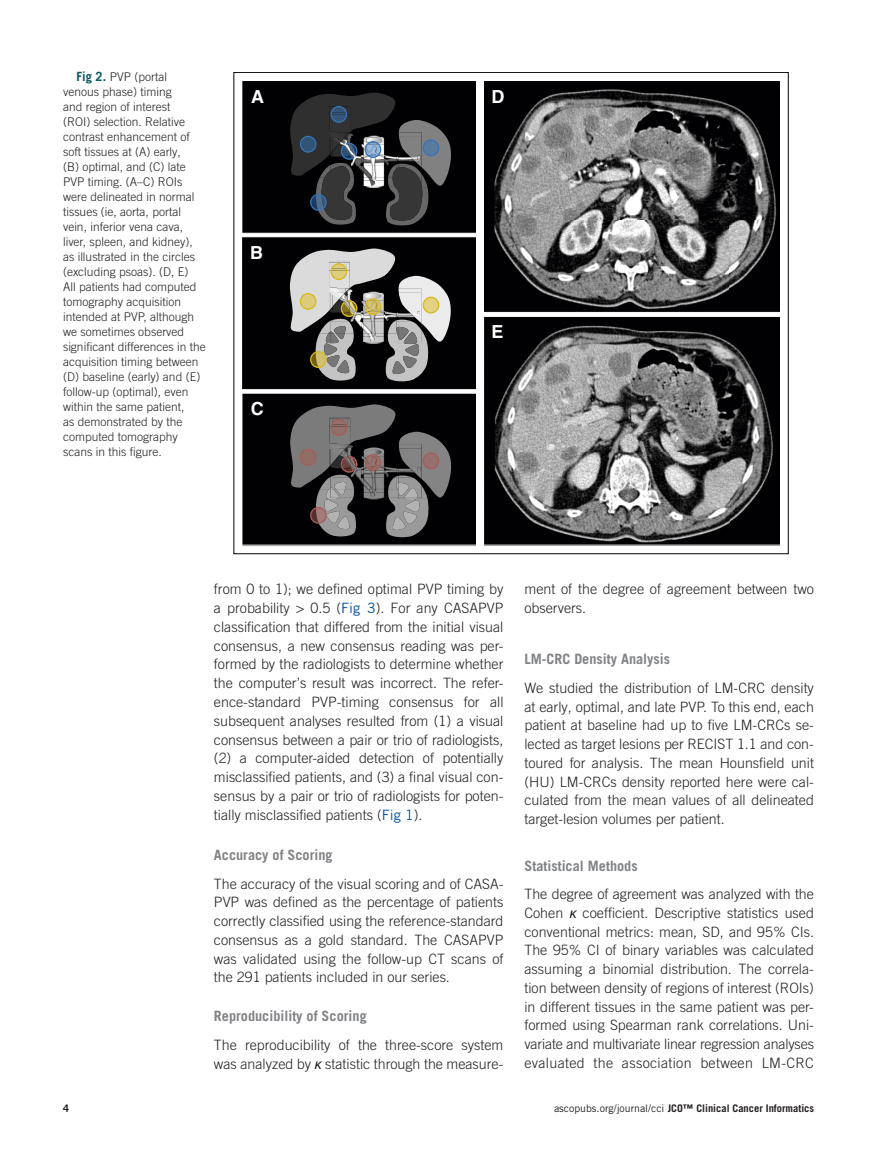
<style>
.page{position:relative;width:877px;height:1175px;background:#fff}
.page>*{position:absolute;margin:0;border:0;box-sizing:border-box;transform-origin:0 0}
.t1{font:700 18px "Helvetica";color:#fff}
.t2{font:300 14.25px/18.8px "Trade Gothic LT Pro";color:#231f20;text-align:justify}
.t3{font:700 14.25px "Trade Gothic LT Pro";color:#808285}
.t4{font:300 12px/15px "Trade Gothic LT Pro";color:#231f20}
.t5{font:700 10.5px "Trade Gothic LT Pro";color:#231f20}
.s1{font-weight:700;font-size:12.75px;color:#0b5b64}
.s2{font-weight:400;color:#0054a6}
.s3{font-family:"Arial";font-weight:400;font-style:italic}
.s4{font-weight:400}
</style>
<div class="page">
<div style="left:243px;top:81px;width:234px;height:153px;background:#010103"></div>
<div style="left:243px;top:81px;width:234px;height:153px;border:1px solid #010103"></div>
<div style="left:243px;top:237px;width:233px;height:152px;background:#010103"></div>
<div style="left:243px;top:237px;width:233px;height:153px;border:1px solid #010103"></div>
<div style="left:243px;top:393px;width:234px;height:152px;background:#010103"></div>
<img style="left:484px;top:81px;width:295px;height:199px">
<svg style="left:484px;top:330px;width:295px;height:113px;background:#616162"></svg>
<svg style="left:484px;top:280px;width:295px;height:50px;background:#3d3d3e"></svg>
<img style="left:399px;top:120px;width:52px;height:66px">
<img style="left:290px;top:93px;width:106px;height:83px">
<img style="left:329px;top:115px;width:21px;height:17px">
<img style="left:329px;top:106px;width:21px;height:9px">
<img style="left:399px;top:276px;width:52px;height:65px">
<img style="left:289px;top:248px;width:107px;height:84px">
<img style="left:329px;top:270px;width:21px;height:18px">
<img style="left:329px;top:262px;width:21px;height:8px">
<img style="left:399px;top:432px;width:43px;height:11px">
<img style="left:290px;top:404px;width:106px;height:39px">
<img style="left:329px;top:426px;width:21px;height:17px">
<img style="left:329px;top:418px;width:21px;height:8px">
<svg style="left:243px;top:389px;width:233px;height:1px"></svg>
<img style="left:331px;top:107px;width:16px;height:15px">
<img style="left:332px;top:108px;width:14px;height:5px">
<div style="left:331px;top:106px;width:16px;height:17px;border:1px solid #3676bb;border-radius:50%"></div>
<img style="left:300px;top:136px;width:16px;height:16px;border-radius:8px">
<div style="left:300px;top:136px;width:16px;height:17px;border:1px solid #3676bb;border-radius:50%"></div>
<img style="left:423px;top:140px;width:16px;height:16px;border-radius:8px">
<div style="left:423px;top:139px;width:16px;height:17px;border:1px solid #3676bb;border-radius:50%"></div>
<svg style="left:311px;top:132px;width:118px;height:93px"></svg>
<div style="left:310px;top:194px;width:17px;height:17px;border:1px solid #3676bb;border-radius:50%"></div>
<img style="left:331px;top:264px;width:16px;height:15px">
<img style="left:332px;top:264px;width:14px;height:4px">
<div style="left:331px;top:263px;width:16px;height:17px;border:1px solid #ddbb1b;border-radius:50%"></div>
<img style="left:300px;top:294px;width:16px;height:15px;border-radius:8px">
<div style="left:300px;top:293px;width:16px;height:17px;border:1px solid #ddbb1b;border-radius:50%"></div>
<img style="left:423px;top:297px;width:16px;height:16px;border-radius:8px">
<div style="left:423px;top:296px;width:16px;height:17px;border:1px solid #ddbb1b;border-radius:50%"></div>
<svg style="left:311px;top:288px;width:118px;height:93px"></svg>
<div style="left:310px;top:351px;width:17px;height:17px;border:1px solid #ddbb1b;border-radius:50%"></div>
<img style="left:331px;top:419px;width:16px;height:16px">
<img style="left:332px;top:420px;width:14px;height:4px">
<div style="left:331px;top:419px;width:16px;height:17px;border:1px solid #a85e56;border-radius:50%"></div>
<svg style="left:243px;top:443px;width:536px;height:103px"></svg>
<svg style="left:243px;top:233px;width:233px;height:1px"></svg>
<div style="left:476px;top:79px;width:8px;height:466px;background:#fff"></div>
<p class="t4" style="left:63px;top:69px;width:144px;text-indent:13px"><span class="s1">Fig 2.</span> PVP (portal venous phase) timing<br>and region of interest<br>(ROI) selection. Relative contrast enhancement of soft tissues at (A) early,<br>(B) optimal, and (C) late<br>PVP timing. (A–C) ROIs were delineated in normal tissues (ie, aorta, portal vein, inferior vena cava, liver, spleen, and kidney), as illustrated in the circles (excluding psoas). (D, E)<br>All patients had computed tomography acquisition intended at PVP, although we sometimes observed significant differences in the acquisition timing between (D) baseline (early) and (E) follow-up (optimal), even within the same patient,<br>as demonstrated by the computed tomography scans in this figure.</p>
<p class="t1" style="left:251px;top:86px;width:14px">A</p>
<p class="t1" style="left:491px;top:86px;width:14px">D</p>
<p class="t1" style="left:250px;top:241px;width:14px">B</p>
<p class="t1" style="left:251px;top:398px;width:14px">C</p>
<p class="t1" style="left:491px;top:321px;width:14px">E</p>
<p class="t2" style="left:214px;top:580px;width:291px">from 0 to 1); we defined optimal PVP timing by a probability &gt; 0.5 (<span class="s2">Fig 3</span>). For any CASAPVP classification that differed from the initial visual consensus, a new consensus reading was per&shy;formed by the radiologists to determine whether the computer’s result was incorrect. The refer&shy;ence-standard PVP-timing consensus for all subsequent analyses resulted from (1) a visual consensus between a pair or trio of radiologists, (2) a computer-aided detection of potentially misclassified patients, and (3) a final visual con&shy;sensus by a pair or trio of radiologists for poten&shy;tially misclassified patients (<span class="s2">Fig 1</span>).</p>
<p class="t3" style="left:214px;top:846px;width:120px">Accuracy of Scoring</p>
<p class="t2" style="left:214px;top:874px;width:291px">The accuracy of the visual scoring and of CASA-PVP was defined as the percentage of patients correctly classified using the reference-standard consensus as a gold standard. The CASAPVP was validated using the follow-up CT scans of the 291 patients included in our series.</p>
<p class="t3" style="left:214px;top:1007px;width:154px">Reproducibility of Scoring</p>
<p class="t2" style="left:214px;top:1035px;width:291px">The reproducibility of the three-score system was analyzed by <span class="s3">κ</span> statistic through the measure-</p>
<p class="t2" style="left:524px;top:580px;width:291px">ment of the degree of agreement between two observers.</p>
<p class="t3" style="left:524px;top:650px;width:147px">LM-CRC Density Analysis</p>
<p class="t2" style="left:524px;top:678px;width:291px">We studied the distribution of LM-CRC density at early, optimal, and late PVP. To this end, each patient at baseline had up to five LM-CRCs se&shy;lected as target lesions per RECIST 1.1 and con&shy;toured for analysis. The mean Hounsfield unit (HU) LM-CRCs density reported here were cal&shy;culated from the mean values of all delineated target-lesion volumes per patient.</p>
<p class="t3" style="left:524px;top:856px;width:115px">Statistical Methods</p>
<p class="t2" style="left:524px;top:884px;width:291px">The degree of agreement was analyzed with the Cohen <span class="s3">κ</span> coefficient. Descriptive statistics used conventional metrics: mean, SD, and 95% CIs.<br>The 95% CI of binary variables was calculated assuming a binomial distribution. The correla&shy;tion between density of regions of interest (ROIs) in different tissues in the same patient was per&shy;formed using Spearman rank correlations. Uni&shy;variate and multivariate linear regression analyses evaluated the association between LM-CRC</p>
<p class="t5" style="left:63px;top:1101px;width:7px">4</p>
<p class="t5" style="left:554px;top:1101px;width:262px"><span class="s4">ascopubs.org/journal/cci</span> JCO™ Clinical Cancer Informatics</p>
</div>
